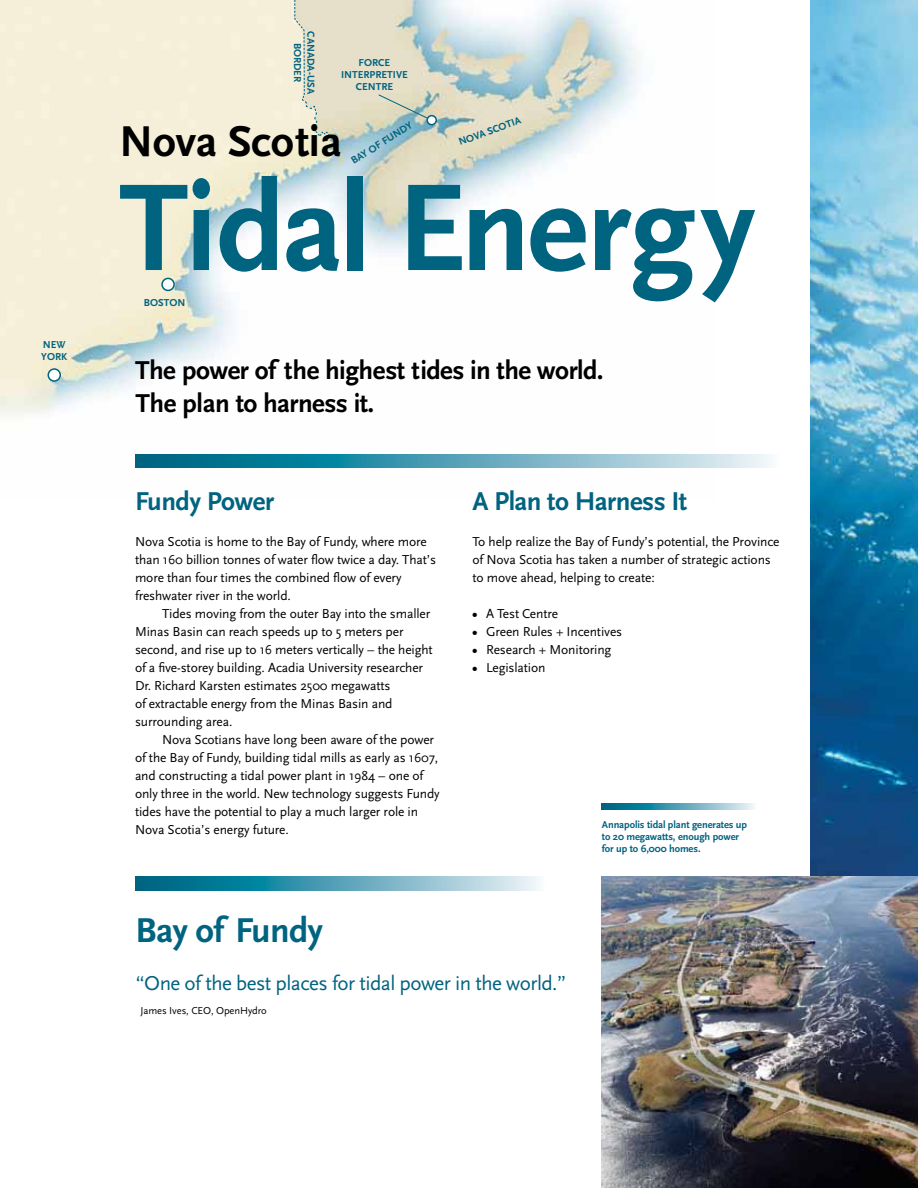
<style>
.page{position:relative;width:918px;height:1188px;background:#fff}
.page>*{position:absolute;margin:0;border:0;box-sizing:border-box;transform-origin:0 0}
.t1{font:700 129px "Scala Sans";letter-spacing:-.025em;color:#006380}
.t2{font:700 45px "Scala Sans";letter-spacing:-.01em;color:#000}
.t3{font:700 36px "Scala Sans";letter-spacing:-.02em;color:#006380}
.t4{font:700 27px/32.4px "Scala Sans";letter-spacing:-.02em;color:#000}
.t5{font:700 27px "Scala Sans";letter-spacing:-.02em;color:#006380}
.t6{font:21px "Scala Sans";letter-spacing:-.025em;color:#006380}
.t7{font:13.5px/18px "Scala Sans";letter-spacing:-.01em;color:#000}
.t8{font:700 10.5px/12px "Scala Sans";letter-spacing:-.01em;color:#006380}
.t9{font:10.5px "Scala Sans";letter-spacing:-.01em;color:#000}
.s1{font-weight:700}
</style>
<div class="page">
<img style="left:0;top:0;width:640px;height:417px">
<img style="left:810px;top:0;width:108px;height:876px">
<img style="left:602px;top:876px;width:316px;height:312px">
<svg style="left:135px;top:454px;width:636px;height:14px;background:#5aa4b8"></svg>
<svg style="left:602px;top:803px;width:153px;height:7px"></svg>
<svg style="left:135px;top:877px;width:404px;height:13px;background:#5aa4b8"></svg>
<div style="left:162px;top:278px;width:12px;height:12px;background:#fff;border-radius:50%"></div>
<div style="left:161px;top:278px;width:14px;height:13px;border:2px solid #006380;border-radius:50%"></div>
<div style="left:48px;top:369px;width:12px;height:12px;background:#fff;border-radius:50%"></div>
<div style="left:48px;top:368px;width:13px;height:14px;border:2px solid #006380;border-radius:50%"></div>
<svg style="left:378px;top:94px;width:56px;height:28px;background:#c4cdbc"></svg>
<svg style="left:294px;top:0;width:39px;height:139px;background:#e5e1cc"></svg>
<div style="left:427px;top:116px;width:9px;height:9px;background:#fff;border-radius:50%"></div>
<div style="left:426px;top:115px;width:11px;height:10px;border:2px solid #006380;border-radius:50%"></div>
<p class="t8" style="left:41px;top:339px;width:27px">NEW<br>YORK</p>
<p class="t8" style="left:317px;top:31px;width:64px;line-height:13.5px;text-align:center;rotate:90deg">CANADA-USA<br>BORDER</p>
<p class="t8" style="left:341px;top:57px;width:68px;text-align:center">FORCE<br>INTERPRETIVE<br>CENTRE</p>
<p class="t8" style="left:457px;top:137px;width:67px;rotate:-20deg">NOVA SCOTIA</p>
<p class="t8" style="left:349px;top:157px;width:72px;rotate:-32deg">BAY OF FUNDY</p>
<h2 class="t2" style="left:119px;top:117px;width:224px">Nova Scotia</h2>
<h1 class="t1" style="left:119px;top:159px;width:638px">Tidal Energy</h1>
<p class="t8" style="left:144px;top:297px;width:43px">BOSTON</p>
<h3 class="t4" style="left:135px;top:355px;width:470px">The power of the highest tides in the world.<br>The plan to harness it.</h3>
<h3 class="t5" style="left:135px;top:487px;width:141px">Fundy Power</h3>
<p class="t7" style="left:135px;top:533px;width:303px">Nova Scotia is home to the Bay of Fundy, where more than 160 billion tonnes of water flow twice a day. That’s more than four times the combined flow of every freshwater river in the world.</p>
<p class="t7" style="left:135px;top:605px;width:299px;text-indent:27px">Tides moving from the outer Bay into the smaller Minas Basin can reach speeds up to 5 meters per second, and rise up to 16 meters vertically – the height of a five-storey building. Acadia University researcher Dr. Richard Karsten estimates 2500 megawatts<br>of extractable energy from the Minas Basin and surrounding area.</p>
<p class="t7" style="left:135px;top:731px;width:306px;text-indent:27px">Nova Scotians have long been aware of the power of the Bay of Fundy, building tidal mills as early as 1607, and constructing a tidal power plant in 1984 – one of only three in the world. New technology suggests Fundy tides have the potential to play a much larger role in Nova Scotia’s energy future.</p>
<h3 class="t5" style="left:472px;top:487px;width:216px">A Plan to Harness It</h3>
<p class="t7" style="left:472px;top:533px;width:309px">To help realize the Bay of Fundy’s potential, the Province of Nova Scotia has taken a number of strategic actions to move ahead, helping to create:</p>
<p class="t7" style="left:472px;top:605px;width:87px"><span class="s1">•</span> A Test Centre</p>
<p class="t7" style="left:472px;top:623px;width:151px"><span class="s1">•</span> Green Rules + Incentives</p>
<p class="t7" style="left:472px;top:641px;width:140px"><span class="s1">•</span> Research + Monitoring</p>
<p class="t7" style="left:472px;top:659px;width:75px"><span class="s1">•</span> Legislation</p>
<p class="t8" style="left:602px;top:819px;width:147px">Annapolis tidal plant generates up to 20 megawatts, enough power for up to 6,000 homes.</p>
<h3 class="t3" style="left:136px;top:911px;width:189px">Bay of Fundy</h3>
<h3 class="t6" style="left:136px;top:972px;width:432px">“One of the best places for tidal power in the world.”</h3>
<p class="t9" style="left:141px;top:1005px;width:128px">James Ives, CEO, OpenHydro</p>
</div>
